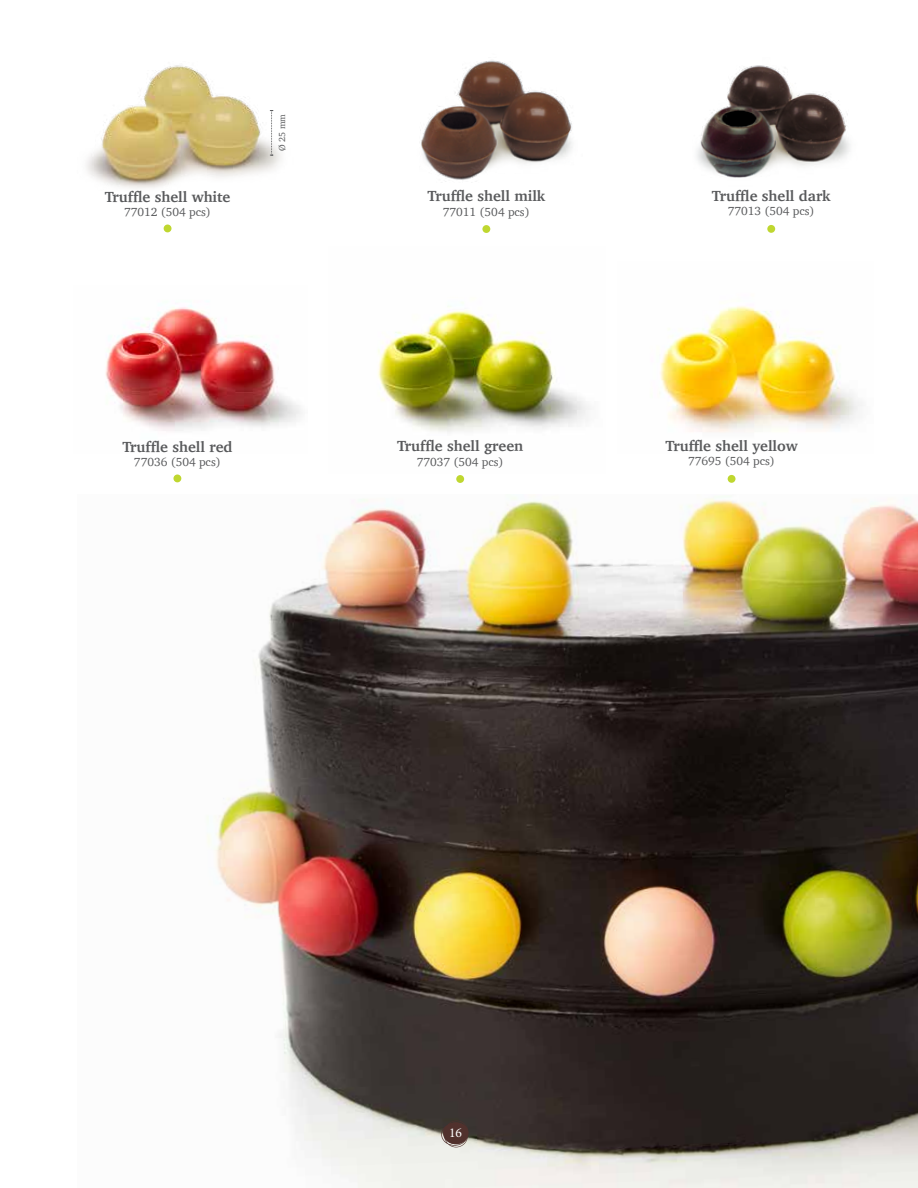
<style>
.page{position:relative;width:918px;height:1188px;background:#fff}
.page>*{position:absolute;margin:0;border:0;box-sizing:border-box;transform-origin:0 0}
.t1{font:700 15px "Charter";color:#58595b}
.t2{font:13.5px "Minion Pro";color:#fff}
.t3{font:12px "Charter";color:#58595b}
.t4{font:9px "Charter";color:#58595b}
</style>
<div class="page">
<img style="left:207px;top:497px;width:711px;height:691px">
<img style="left:86px;top:65px;width:195px;height:124px">
<div style="left:164px;top:225px;width:8px;height:7px;background:#bfd730;border-radius:50%"></div>
<img style="left:420px;top:60px;width:152px;height:122px">
<div style="left:482px;top:225px;width:8px;height:8px;background:#bfd730;border-radius:50%"></div>
<img style="left:697px;top:65px;width:153px;height:113px">
<svg style="left:270px;top:110px;width:3px;height:46px"></svg>
<div style="left:767px;top:225px;width:8px;height:8px;background:#bfd730;border-radius:50%"></div>
<img style="left:105px;top:305px;width:197px;height:126px">
<div style="left:173px;top:475px;width:8px;height:7px;background:#bfd730;border-radius:50%"></div>
<img style="left:378px;top:302px;width:212px;height:130px">
<div style="left:456px;top:475px;width:8px;height:8px;background:#bfd730;border-radius:50%"></div>
<img style="left:660px;top:306px;width:203px;height:127px">
<div style="left:728px;top:475px;width:8px;height:8px;background:#bfd730;border-radius:50%"></div>
<svg style="left:441px;top:1121px;width:27px;height:26px"></svg>
<div style="left:443px;top:1122px;width:25px;height:22px;background:#51312d;border-radius:50%"></div>
<p class="t1" style="left:105px;top:184px;width:127px">Truffle shell white</p>
<p class="t3" style="left:124px;top:202px;width:88px">77012 (504 pcs)</p>
<p class="t4" style="left:274px;top:151px;width:38px;rotate:-90deg">Ø 25 mm</p>
<p class="t1" style="left:122px;top:434px;width:112px">Truffle shell red</p>
<p class="t3" style="left:134px;top:452px;width:88px">77036 (504 pcs)</p>
<p class="t1" style="left:427px;top:183px;width:119px">Truffle shell milk</p>
<p class="t3" style="left:443px;top:201px;width:88px">77011 (504 pcs)</p>
<p class="t1" style="left:397px;top:433px;width:128px">Truffle shell green</p>
<p class="t3" style="left:417px;top:451px;width:88px">77037 (504 pcs)</p>
<p class="t1" style="left:712px;top:183px;width:120px">Truffle shell dark</p>
<p class="t3" style="left:728px;top:201px;width:88px">77013 (504 pcs)</p>
<p class="t1" style="left:665px;top:433px;width:134px">Truffle shell yellow</p>
<p class="t3" style="left:688px;top:451px;width:88px">77695 (504 pcs)</p>
<p class="t2" style="left:449px;top:1123px;width:14px">16</p>
</div>
